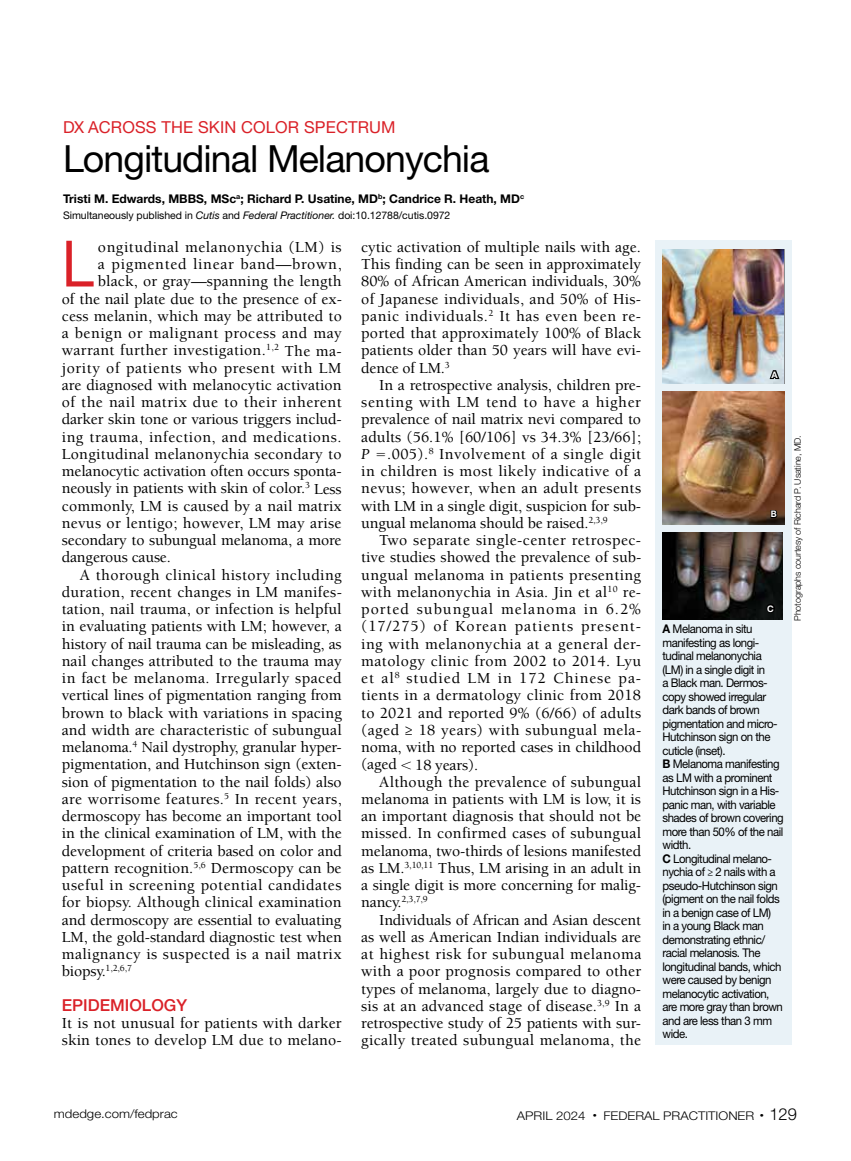
<style>
.page{position:relative;width:851px;height:1161px;background:#fff}
.page>*{position:absolute;margin:0;border:0;box-sizing:border-box;transform-origin:0 0}
.t1{font:64.05px "Helvetica Neue LT Std";color:#da2128;scale:.9 1}
.t2{font:37.5px "Helvetica Neue LT Std";letter-spacing:-.025em;color:#000}
.t3{font:16.5px "Helvetica Neue LT Std";letter-spacing:.01em;color:#da2128}
.t4{font:500 16.5px "Helvetica Neue LT Std";color:#da2128}
.t5{font:500 15.75px/17.2px "Berkeley Std";letter-spacing:.005em;color:#000;text-align:justify}
.t6{font:500 15.75px "Berkeley Std";letter-spacing:.03em;color:#000}
.t7{font:500 15.75px "Berkeley Std";letter-spacing:.035em;color:#000}
.t8{font:500 15.75px "Berkeley Std";letter-spacing:.025em;color:#000}
.t9{font:500 15.75px "Berkeley Std";letter-spacing:.045em;color:#000}
.t10{font:12px/13.5px "Helvetica Neue LT Std";letter-spacing:-.04em;color:#000;scale:.95 1}
.t11{font:700 12px "Helvetica Neue LT Std";color:#000}
.t12{font:300 12px "Helvetica Neue LT Std";color:#000;scale:1.1 1}
.t13{font:10.5px "Helvetica Neue LT Std";letter-spacing:-.005em;color:#000}
.t14{font:500 9.45px "Berkeley Std";color:#000}
.t15{font:300 9px "Helvetica Neue LT Std";letter-spacing:-.01em;color:#000}
.t16{font:700 9px "Helvetica Neue LT Std";color:#fff}
.t17{font:700 9px "Helvetica Neue LT Std";color:#fff;scale:.93 1}
.s1{font-style:italic}
.s2{font-weight:400;font-style:italic}
.s3{font-size:15.75px}
.s4{font-weight:700}
.s5{font-family:"Berkeley Std";font-weight:500}
.s6{font-size:16.5px}
</style>
<div class="page">
<div style="left:654px;top:240px;width:137px;height:805px;background:#e9f2f7"></div>
<img style="left:662px;top:392px;width:122px;height:133px">
<svg style="left:769px;top:509px;width:9px;height:10px"></svg>
<img style="left:662px;top:249px;width:121px;height:135px">
<svg style="left:768px;top:358px;width:13px;height:23px"></svg>
<img style="left:662px;top:533px;width:120px;height:86px">
<svg style="left:765px;top:602px;width:11px;height:12px"></svg>
<p class="t3" style="left:63px;top:118px;width:334px">DX ACROSS THE SKIN COLOR SPECTRUM</p>
<h2 class="t2" style="left:63px;top:137px;width:428px">Longitudinal Melanonychia</h2>
<p class="t11" style="left:63px;top:191px;width:462px">Tristi M. Edwards, MBBS, MSc<sup>a</sup>; Richard P. Usatine, MD<sup>b</sup>; Candrice R. Heath, MD<sup>c</sup></p>
<p class="t13" style="left:63px;top:209px;width:389px">Simultaneously published in <span class="s1">Cutis</span> and <span class="s1">Federal Practitioner.</span> doi:10.12788/cutis.0972</p>
<h1 class="t1" style="left:62px;top:226px;width:37px">L</h1>
<p class="t7" style="left:98px;top:239px;width:245px">ongitudinal melanonychia (LM) is</p>
<p class="t5" style="left:361px;top:239px;width:281px">cytic activation of multiple nails with age.<br>This finding can be seen in approximately 80% of African American individuals, 30% of Japanese individuals, and 50% of His&shy;panic individuals.<sup>2</sup> It has even been re&shy;ported that approximately 100% of Black patients older than 50 years will have evi&shy;dence of LM.<sup>3</sup></p>
<p class="t5" style="left:361px;top:377px;width:281px;text-indent:18px">In a retrospective analysis, children pre&shy;senting with LM tend to have a higher prevalence of nail matrix nevi compared to adults (56.1% [60/106] vs 34.3% [23/66]; <span class="s2">P</span> .005).<sup>8</sup> Involvement of a single digit in children is most likely indicative of a nevus; however, when an adult presents with LM in a single digit, suspicion for sub&shy;ungual melanoma should be raised.<sup>2,3,9</sup></p>
<p class="t5" style="left:361px;top:532px;width:281px;text-indent:18px">Two separate single-center retrospec&shy;tive studies showed the prevalence of sub&shy;ungual melanoma in patients presenting with melanonychia in Asia. Jin et al<sup>10</sup> re&shy;ported subungual melanoma in 6.2% (17/275) of Korean patients present&shy;ing with melanonychia at a general der&shy;matology clinic from 2002 to 2014. Lyu et al<sup>8</sup> studied LM in 172 Chinese pa&shy;tients in a dermatology clinic from 2018 to 2021 and reported 9% (6/66) of adults (aged ≥ 18 years) with subungual mela&shy;noma, with no reported cases in childhood (aged 18 years).</p>
<p class="t5" style="left:361px;top:773px;width:281px;text-indent:18px">Although the prevalence of subungual melanoma in patients with LM is low, it is an important diagnosis that should not be missed. In confirmed cases of subungual melanoma, two-thirds of lesions manifested as LM.<sup>3,10,11</sup> Thus, LM arising in an adult in a single digit is more concerning for malig-</p>
<p class="t14" style="left:361px;top:894px;width:68px"><span class="s3">nancy.</span>2,3,7,9</p>
<p class="t5" style="left:361px;top:911px;width:281px;text-indent:18px">Individuals of African and Asian descent as well as American Indian individuals are at highest risk for subungual melanoma with a poor prognosis compared to other types of melanoma, largely due to diagno&shy;sis at an advanced stage of disease.<sup>3,9</sup> In a retrospective study of 25 patients with sur&shy;gically treated subungual melanoma, the</p>
<p class="t9" style="left:98px;top:256px;width:245px">a pigmented linear band—brown,</p>
<p class="t5" style="left:98px;top:273px;width:245px">black, or gray—spanning the length</p>
<p class="t5" style="left:62px;top:290px;width:281px">of the nail plate due to the presence of ex-</p>
<p class="t5" style="left:62px;top:308px;width:281px">cess melanin, which may be attributed to</p>
<p class="t7" style="left:62px;top:325px;width:281px">a benign or malignant process and may</p>
<p class="t5" style="left:62px;top:342px;width:281px">warrant further investigation.<sup>1,2</sup> The ma-</p>
<p class="t7" style="left:62px;top:359px;width:281px">jority of patients who present with LM</p>
<p class="t5" style="left:62px;top:377px;width:281px">are diagnosed with melanocytic activation</p>
<p class="t7" style="left:62px;top:394px;width:281px">of the nail matrix due to their inherent</p>
<p class="t5" style="left:62px;top:411px;width:281px">darker skin tone or various triggers includ-</p>
<p class="t6" style="left:62px;top:428px;width:281px">ing trauma, infection, and medications.</p>
<p class="t5" style="left:62px;top:446px;width:281px">Longitudinal melanonychia secondary to</p>
<p class="t5" style="left:62px;top:463px;width:281px">melanocytic activation often occurs sponta-</p>
<p class="t5" style="left:62px;top:480px;width:281px">neously in patients with skin of color.<sup>3</sup> Less</p>
<p class="t5" style="left:62px;top:497px;width:281px">commonly, LM is caused by a nail matrix</p>
<p class="t5" style="left:62px;top:515px;width:281px">nevus or lentigo; however, LM may arise</p>
<p class="t5" style="left:62px;top:532px;width:281px">secondary to subungual melanoma, a more</p>
<p class="t5" style="left:62px;top:549px;width:111px">dangerous cause.</p>
<p class="t6" style="left:80px;top:566px;width:263px">A thorough clinical history including</p>
<p class="t5" style="left:62px;top:584px;width:281px">duration, recent changes in LM manifes-</p>
<p class="t5" style="left:62px;top:601px;width:281px">tation, nail trauma, or infection is helpful</p>
<p class="t5" style="left:62px;top:618px;width:281px">in evaluating patients with LM; however, a</p>
<p class="t5" style="left:62px;top:635px;width:281px">history of nail trauma can be misleading, as</p>
<p class="t5" style="left:62px;top:653px;width:281px">nail changes attributed to the trauma may</p>
<p class="t6" style="left:62px;top:670px;width:281px">in fact be melanoma. Irregularly spaced</p>
<p class="t5" style="left:62px;top:687px;width:281px">vertical lines of pigmentation ranging from</p>
<p class="t5" style="left:62px;top:704px;width:281px">brown to black with variations in spacing</p>
<p class="t5" style="left:62px;top:722px;width:281px">and width are characteristic of subungual</p>
<p class="t5" style="left:62px;top:739px;width:281px">melanoma.<sup>4</sup> Nail dystrophy, granular hyper-</p>
<p class="t5" style="left:62px;top:756px;width:281px">pigmentation, and Hutchinson sign (exten-</p>
<p class="t5" style="left:62px;top:773px;width:281px">sion of pigmentation to the nail folds) also</p>
<p class="t8" style="left:62px;top:791px;width:281px">are worrisome features.<sup>5</sup> In recent years,</p>
<p class="t5" style="left:62px;top:808px;width:281px">dermoscopy has become an important tool</p>
<p class="t5" style="left:62px;top:825px;width:281px">in the clinical examination of LM, with the</p>
<p class="t5" style="left:62px;top:842px;width:281px">development of criteria based on color and</p>
<p class="t5" style="left:62px;top:860px;width:281px">pattern recognition.<sup>5,6</sup> Dermoscopy can be</p>
<p class="t6" style="left:62px;top:877px;width:281px">useful in screening potential candidates</p>
<p class="t5" style="left:62px;top:894px;width:281px">for biopsy. Although clinical examination</p>
<p class="t5" style="left:62px;top:911px;width:281px">and dermoscopy are essential to evaluating</p>
<p class="t5" style="left:62px;top:929px;width:281px">LM, the gold-standard diagnostic test when</p>
<p class="t8" style="left:62px;top:946px;width:281px">malignancy is suspected is a nail matrix</p>
<p class="t5" style="left:62px;top:963px;width:72px">biopsy.<sup>1,2,6,7</sup></p>
<p class="t4" style="left:62px;top:995px;width:127px">EPIDEMIOLOGY</p>
<p class="t5" style="left:62px;top:1015px;width:281px">It is not unusual for patients with darker skin tones to develop LM due to melano-</p>
<p class="t16" style="left:771px;top:369px;width:8px">A</p>
<p class="t17" style="left:770px;top:509px;width:8px">B</p>
<p class="t16" style="left:767px;top:603px;width:8px">C</p>
<p class="t10" style="left:662px;top:622px;width:129px"><span class="s4">A</span> Melanoma in situ manifesting as longi&shy;tudinal melanonychia (LM) in a single digit in<br>a Black man. Dermos&shy;copy showed irregular dark bands of brown pigmentation and micro-<br>Hutchinson sign on the cuticle (inset).<br><span class="s4">B</span> Melanoma manifesting as LM with a prominent<br>Hutchinson sign in a His&shy;panic man, with variable shades of brown covering more than 50% of the nail width.<br><span class="s4">C</span> Longitudinal melano&shy;nychia of <span class="s5">≥</span> 2 nails with a pseudo-Hutchinson sign (pigment on the nail folds in a benign case of LM)<br>in a young Black man demonstrating ethnic/ racial melanosis. The longitudinal bands, which were caused by benign melanocytic activation, are more gray than brown and are less than 3 mm wide.</p>
<p class="t15" style="left:792px;top:621px;width:187px;rotate:-90deg">Photographs courtesy of Richard P. Usatine, MD.</p>
<p class="t12" style="left:54px;top:1107px;width:114px">mdedge.com/fedprac</p>
<p class="t12" style="left:517px;top:1109px;width:256px">APRIL 2024 <sup>•</sup> FEDERAL PRACTITIONER <sup>•</sup> <span class="s6">129</span></p>
</div>
